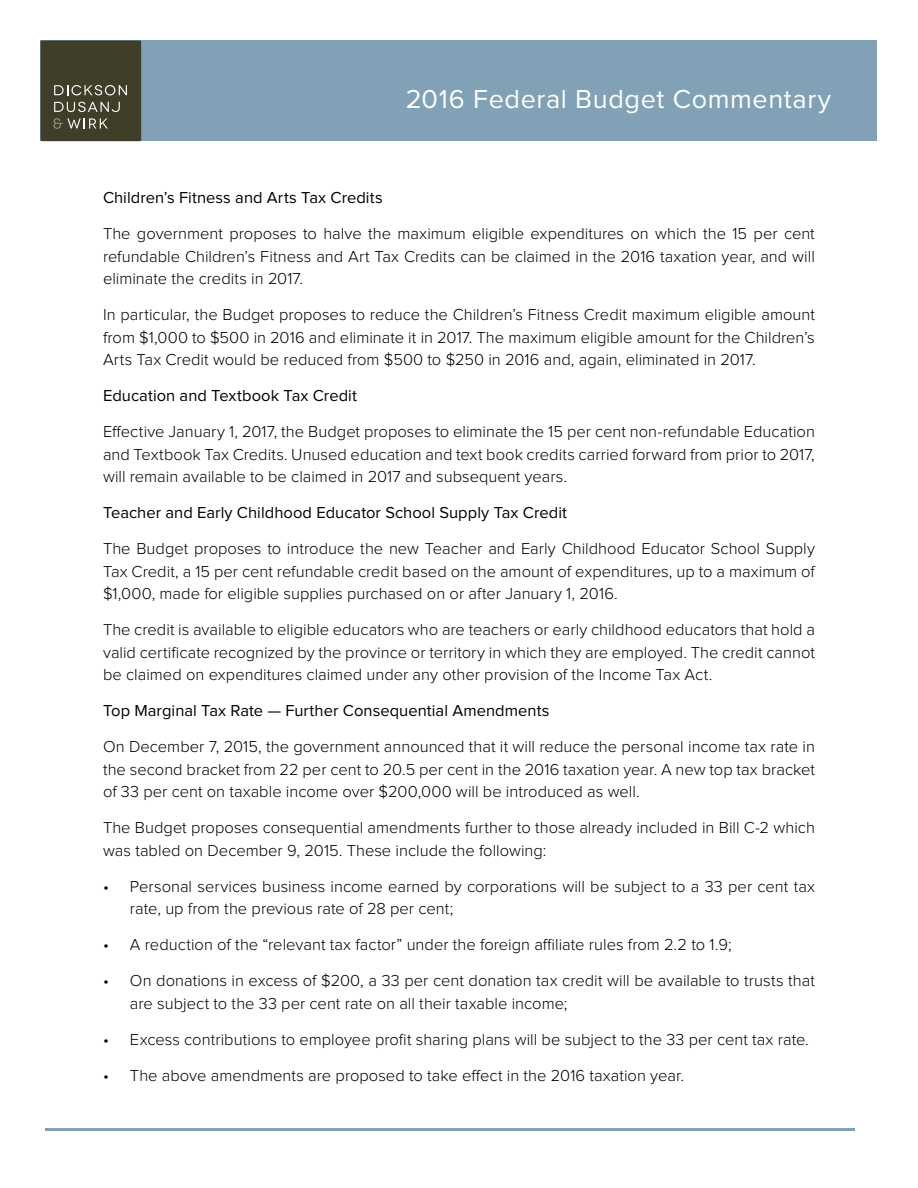
<style>
.page{position:relative;width:918px;height:1188px;background:#fff}
.page>*{position:absolute;margin:0;border:0;box-sizing:border-box;transform-origin:0 0}
.t1{font:27px "Proxima Nova";letter-spacing:.025em;color:#fff}
.t2{font:300 16.5px/22.5px "Proxima Nova";color:#000;text-align:justify}
.t3{font:16.5px "Proxima Nova";letter-spacing:.005em;color:#000}
</style>
<div class="page">
<div style="left:40px;top:40px;width:838px;height:101px;background:#80a1b6"></div>
<div style="left:40px;top:41px;width:101px;height:100px;background:#3f3e29;border-radius:2px"></div>
<svg style="left:54px;top:85px;width:73px;height:10px"></svg>
<svg style="left:54px;top:102px;width:66px;height:10px"></svg>
<svg style="left:53px;top:118px;width:55px;height:11px"></svg>
<hr style="left:45px;top:1128px;width:810px;height:3px;background:#80a1b6">
<h1 class="t1" style="left:406px;top:84px;width:427px">2016 Federal Budget Commentary</h1>
<p class="t3" style="left:103px;top:188px;width:281px">Children’s Fitness and Arts Tax Credits</p>
<p class="t2" style="left:103px;top:223px;width:713px">The government proposes to halve the maximum eligible expenditures on which the 15 per cent refundable Children’s Fitness and Art Tax Credits can be claimed in the 2016 taxation year, and will eliminate the credits in 2017.</p>
<p class="t2" style="left:103px;top:304px;width:713px">In particular, the Budget proposes to reduce the Children’s Fitness Credit maximum eligible amount from $1,000 to $500 in 2016 and eliminate it in 2017. The maximum eligible amount for the Children’s Arts Tax Credit would be reduced from $500 to $250 in 2016 and, again, eliminated in 2017.</p>
<p class="t3" style="left:103px;top:386px;width:255px">Education and Textbook Tax Credit</p>
<p class="t2" style="left:103px;top:421px;width:713px">Effective January 1, 2017, the Budget proposes to eliminate the 15 per cent non-refundable Education and Textbook Tax Credits. Unused education and text book credits carried forward from prior to 2017, will remain available to be claimed in 2017 and subsequent years.</p>
<p class="t3" style="left:103px;top:503px;width:466px">Teacher and Early Childhood Educator School Supply Tax Credit</p>
<p class="t2" style="left:103px;top:538px;width:713px">The Budget proposes to introduce the new Teacher and Early Childhood Educator School Supply Tax Credit, a 15 per cent refundable credit based on the amount of expenditures, up to a maximum of $1,000, made for eligible supplies purchased on or after January 1, 2016.</p>
<p class="t2" style="left:103px;top:619px;width:714px">The credit is available to eligible educators who are teachers or early childhood educators that hold a valid certificate recognized by the province or territory in which they are employed. The credit cannot be claimed on expenditures claimed under any other provision of the Income Tax Act.</p>
<p class="t3" style="left:103px;top:702px;width:448px">Top Marginal Tax Rate — Further Consequential Amendments</p>
<p class="t2" style="left:103px;top:736px;width:714px">On December 7, 2015, the government announced that it will reduce the personal income tax rate in the second bracket from 22 per cent to 20.5 per cent in the 2016 taxation year. A new top tax bracket of 33 per cent on taxable income over $200,000 will be introduced as well.</p>
<p class="t2" style="left:103px;top:817px;width:713px">The Budget proposes consequential amendments further to those already included in Bill C-2 which was tabled on December 9, 2015. These include the following:</p>
<p class="t2" style="left:130px;top:876px;width:687px;text-indent:-27px">• Personal services business income earned by corporations will be subject to a 33 per cent tax rate, up from the previous rate of 28 per cent;</p>
<p class="t2" style="left:103px;top:934px;width:630px">• A reduction of the “relevant tax factor” under the foreign affiliate rules from 2.2 to 1.9;</p>
<p class="t2" style="left:130px;top:970px;width:686px;text-indent:-27px">• On donations in excess of $200, a 33 per cent donation tax credit will be available to trusts that are subject to the 33 per cent rate on all their taxable income;</p>
<p class="t2" style="left:103px;top:1029px;width:707px">• Excess contributions to employee profit sharing plans will be subject to the 33 per cent tax rate.</p>
<p class="t2" style="left:103px;top:1065px;width:583px">• The above amendments are proposed to take effect in the 2016 taxation year.</p>
</div>
